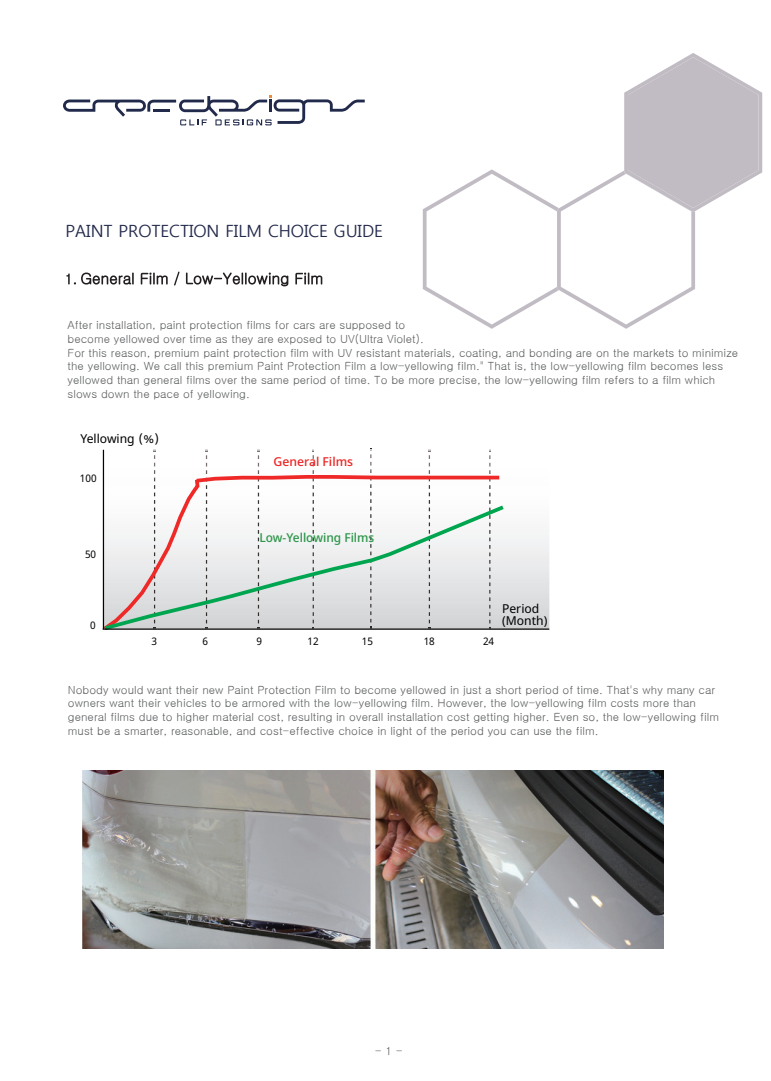
<style>
.page{position:relative;width:771px;height:1081px;background:#fff}
.page>*{position:absolute;margin:0;border:0;box-sizing:border-box;transform-origin:0 0}
.t1{font:16.88px "Malgun Gothic";color:#22294a}
.t2{font:12.25px/11.8px "Noto Sans Display";color:#030303;scale:1.05 1}
.t3{font:500 12.25px "Noto Sans Display";color:#31974d}
.t4{font:500 12.25px "Noto Sans Display";color:#ee2928;scale:1.05 1}
.t5{font:11.25px/13.8px "Gulim";color:#595c5d}
.t6{font:10.38px "Noto Sans Display";color:#030303}
.s1{font-family:"Noto Sans Bengali UI"}
</style>
<div class="page">
<svg style="left:423px;top:53px;width:339px;height:276px"></svg>
<svg style="left:63px;top:95px;width:302px;height:30px"></svg>
<svg style="left:66px;top:272px;width:68px;height:12px"></svg>
<svg style="left:141px;top:272px;width:27px;height:12px"></svg>
<svg style="left:174px;top:272px;width:5px;height:13px"></svg>
<svg style="left:186px;top:272px;width:102px;height:14px"></svg>
<svg style="left:295px;top:272px;width:27px;height:12px"></svg>
<img style="left:154px;top:455px;width:1px;height:18px">
<img style="left:206px;top:455px;width:1px;height:18px">
<img style="left:258px;top:455px;width:1px;height:18px">
<img style="left:313px;top:455px;width:1px;height:18px">
<img style="left:370px;top:454px;width:1px;height:19px">
<img style="left:429px;top:455px;width:1px;height:18px">
<img style="left:489px;top:455px;width:1px;height:18px">
<svg style="left:102px;top:473px;width:398px;height:29px"></svg>
<svg style="left:102px;top:502px;width:406px;height:128px"></svg>
<hr style="left:103px;top:628px;width:446px;height:2px;background:#030303">
<hr style="left:103px;top:450px;width:1px;height:179px;background:#030303">
<img style="left:83px;top:771px;width:580px;height:177px">
<h1 class="t1" style="left:65px;top:221px;width:319px">PAINT PROTECTION FILM CHOICE GUIDE</h1>
<p class="t5" style="left:68px;top:318px;width:672px">After installation, paint protection films for cars are supposed to<br>become yellowed over time as they are exposed to UV(Ultra Violet).<br>For this reason, premium paint protection film with UV resistant materials, coating, and bonding are on the markets to minimize the yellowing. We call this premium Paint Protection Film a low-yellowing film." That is, the low-yellowing film becomes less yellowed than general films over the same period of time. To be more precise, the low-yellowing film refers to a film which slows down the pace of yellowing.</p>
<p class="t2" style="left:80px;top:433px;width:77px">Yellowing <span class="s1">(%)</span></p>
<p class="t6" style="left:80px;top:471px;width:18px">100</p>
<p class="t4" style="left:273px;top:453px;width:77px">General Films</p>
<p class="t6" style="left:85px;top:546px;width:13px">50</p>
<p class="t6" style="left:90px;top:617px;width:7px">0</p>
<p class="t3" style="left:259px;top:529px;width:116px">Low-Yellowing Films</p>
<p class="t6" style="left:151px;top:633px;width:7px">3</p>
<p class="t6" style="left:203px;top:633px;width:7px">6</p>
<p class="t6" style="left:256px;top:633px;width:7px">9</p>
<p class="t6" style="left:307px;top:633px;width:13px">12</p>
<p class="t6" style="left:362px;top:633px;width:13px">15</p>
<p class="t6" style="left:424px;top:633px;width:13px">18</p>
<p class="t6" style="left:483px;top:633px;width:13px">24</p>
<p class="t2" style="left:502px;top:603px;width:45px">Period (Month)</p>
<p class="t5" style="left:68px;top:683px;width:652px">Nobody would want their new Paint Protection Film to become yellowed in just a short period of time. That's why many car owners want their vehicles to be armored with the low-yellowing film. However, the low-yellowing film costs more than general films due to higher material cost, resulting in overall installation cost getting higher. Even so, the low-yellowing film must be a smarter, reasonable, and cost-effective choice in light of the period you can use the film.</p>
<p class="t5" style="left:375px;top:1044px;width:30px">- 1 -</p>
</div>
